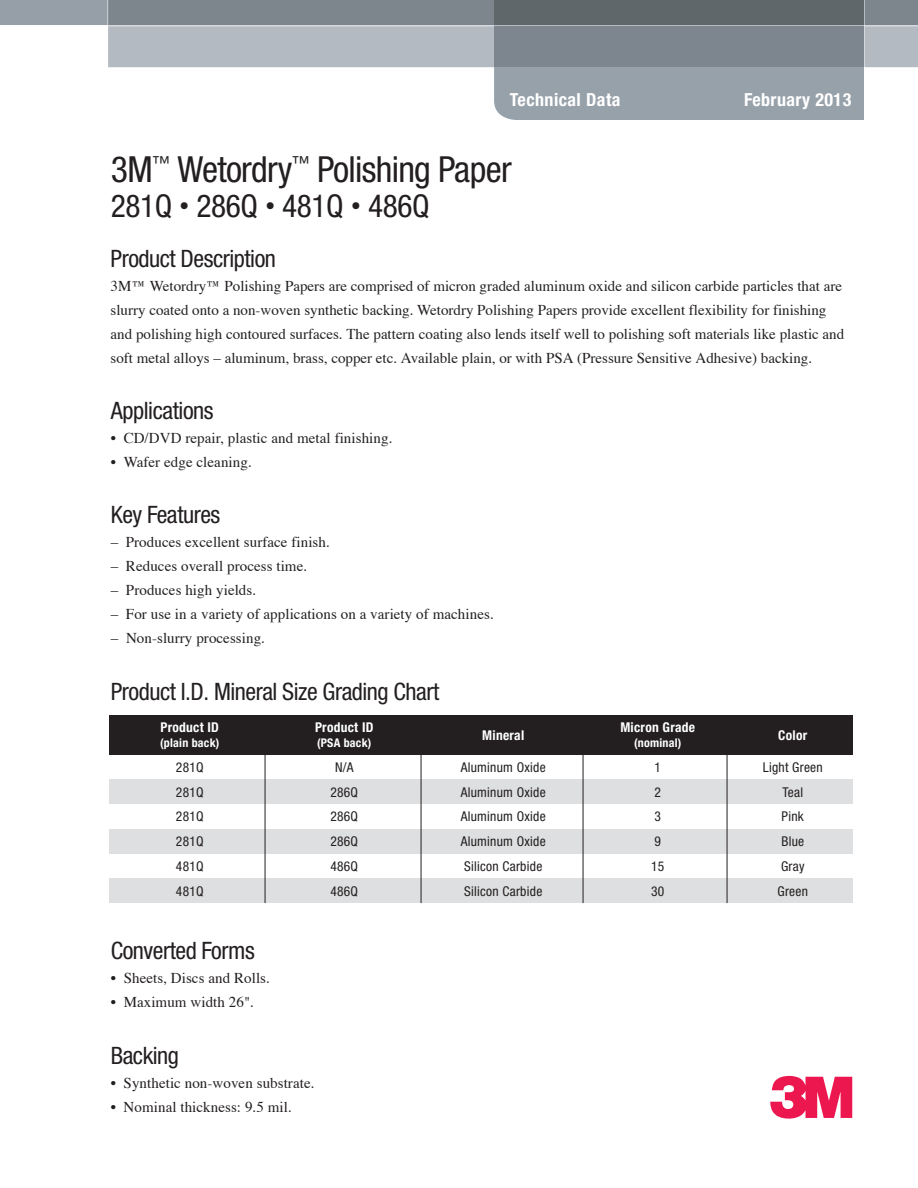
<style>
.page{position:relative;width:918px;height:1188px;background:#fff}
.page>*{position:absolute;margin:0;border:0;box-sizing:border-box;transform-origin:0 0}
.t1{font:60px "Logo 3 M Font";color:#ed174f}
.t2{font:condensed 36px "Helvetica Neue";letter-spacing:-.02em;color:#231f20}
.t3{font:condensed 31.5px "Helvetica Neue";letter-spacing:-.015em;color:#231f20}
.t4{font:condensed 24px "Helvetica Neue";letter-spacing:-.02em;color:#231f20}
.t5{font:700 condensed 18px "Helvetica Neue";letter-spacing:.025em;color:#fff}
.t6{font:15px/24px "Times";color:#231f20}
.t7{font:condensed 13.5px "Helvetica Neue";letter-spacing:.02em;color:#231f20}
.t8{font:700 condensed 13.5px "Helvetica Neue";letter-spacing:.02em;color:#fff}
.t9{font:700 condensed 12px "Helvetica Neue";letter-spacing:.02em;color:#fff}
.s1{font-family:"Helvetica";font-stretch:normal}
</style>
<div class="page">
<div style="left:494px;top:67px;width:370px;height:53px;background:#97a1aa"></div>
<svg style="left:0;top:0;width:918px;height:67px;background:#949ba2"></svg>
<div style="left:109px;top:715px;width:744px;height:40px;background:#231f20"></div>
<div style="left:109px;top:780px;width:744px;height:24px;background:#dedfe0"></div>
<div style="left:109px;top:829px;width:744px;height:25px;background:#dedfe0"></div>
<div style="left:109px;top:879px;width:744px;height:24px;background:#dedfe0"></div>
<hr style="left:265px;top:753px;width:1px;height:150px;background:#231f20">
<hr style="left:421px;top:753px;width:1px;height:150px;background:#231f20">
<hr style="left:583px;top:753px;width:1px;height:150px;background:#231f20">
<hr style="left:727px;top:753px;width:1px;height:150px;background:#231f20">
<p class="t5" style="left:510px;top:94px;width:112px">Technical Data</p>
<p class="t5" style="left:744px;top:94px;width:109px">February 2013</p>
<h2 class="t2" style="left:111px;top:156px;width:402px">3M<sup>™</sup> Wetordry<sup>™</sup> Polishing Paper</h2>
<h3 class="t3" style="left:111px;top:194px;width:320px">281Q <span class="s1">•</span> 286Q <span class="s1">•</span> 481Q <span class="s1">•</span> 486Q</h3>
<h3 class="t4" style="left:111px;top:250px;width:167px">Product Description</h3>
<p class="t6" style="left:111px;top:275px;width:735px">3M™ Wetordry™ Polishing Papers are comprised of micron graded aluminum oxide and silicon carbide particles that are slurry coated onto a non-woven synthetic backing. Wetordry Polishing Papers provide excellent flexibility for finishing and polishing high contoured surfaces. The pattern coating also lends itself well to polishing soft materials like plastic and soft metal alloys – aluminum, brass, copper etc. Available plain, or with PSA (Pressure Sensitive Adhesive) backing.</p>
<h3 class="t4" style="left:111px;top:402px;width:104px">Applications</h3>
<p class="t6" style="left:111px;top:427px;width:283px">• CD/DVD repair, plastic and metal finishing.</p>
<p class="t6" style="left:111px;top:451px;width:142px">• Wafer edge cleaning.</p>
<h3 class="t4" style="left:111px;top:506px;width:111px">Key Features</h3>
<p class="t6" style="left:111px;top:531px;width:221px">– Produces excellent surface finish.</p>
<p class="t6" style="left:111px;top:555px;width:198px">– Reduces overall process time.</p>
<p class="t6" style="left:111px;top:579px;width:147px">– Produces high yields.</p>
<p class="t6" style="left:111px;top:603px;width:384px">– For use in a variety of applications on a variety of machines.</p>
<p class="t6" style="left:111px;top:627px;width:156px">– Non-slurry processing.</p>
<h3 class="t4" style="left:111px;top:683px;width:330px">Product I.D. Mineral Size Grading Chart</h3>
<p class="t8" style="left:161px;top:722px;width:60px">Product ID</p>
<p class="t8" style="left:315px;top:722px;width:60px">Product ID</p>
<p class="t8" style="left:482px;top:730px;width:44px">Mineral</p>
<p class="t8" style="left:620px;top:722px;width:76px">Micron Grade</p>
<p class="t8" style="left:778px;top:730px;width:30px">Color</p>
<p class="t9" style="left:160px;top:739px;width:61px">(plain back)</p>
<p class="t9" style="left:317px;top:739px;width:56px">(PSA back)</p>
<p class="t9" style="left:634px;top:739px;width:49px">(nominal)</p>
<p class="t7" style="left:176px;top:762px;width:29px">281Q</p>
<p class="t7" style="left:335px;top:762px;width:20px">N/A</p>
<p class="t7" style="left:461px;top:762px;width:87px">Aluminum Oxide</p>
<p class="t7" style="left:655px;top:762px;width:8px">1</p>
<p class="t7" style="left:763px;top:762px;width:62px">Light Green</p>
<p class="t7" style="left:176px;top:787px;width:29px">281Q</p>
<p class="t7" style="left:330px;top:787px;width:29px">286Q</p>
<p class="t7" style="left:461px;top:787px;width:87px">Aluminum Oxide</p>
<p class="t7" style="left:655px;top:787px;width:8px">2</p>
<p class="t7" style="left:782px;top:787px;width:22px">Teal</p>
<p class="t7" style="left:176px;top:812px;width:29px">281Q</p>
<p class="t7" style="left:330px;top:812px;width:29px">286Q</p>
<p class="t7" style="left:461px;top:812px;width:87px">Aluminum Oxide</p>
<p class="t7" style="left:655px;top:812px;width:8px">3</p>
<p class="t7" style="left:782px;top:812px;width:24px">Pink</p>
<p class="t7" style="left:176px;top:836px;width:29px">281Q</p>
<p class="t7" style="left:330px;top:836px;width:29px">286Q</p>
<p class="t7" style="left:461px;top:836px;width:87px">Aluminum Oxide</p>
<p class="t7" style="left:655px;top:836px;width:8px">9</p>
<p class="t7" style="left:781px;top:836px;width:24px">Blue</p>
<p class="t7" style="left:176px;top:861px;width:29px">481Q</p>
<p class="t7" style="left:330px;top:861px;width:29px">486Q</p>
<p class="t7" style="left:464px;top:861px;width:80px">Silicon Carbide</p>
<p class="t7" style="left:651px;top:861px;width:15px">15</p>
<p class="t7" style="left:781px;top:861px;width:25px">Gray</p>
<p class="t7" style="left:176px;top:886px;width:29px">481Q</p>
<p class="t7" style="left:330px;top:886px;width:29px">486Q</p>
<p class="t7" style="left:464px;top:886px;width:80px">Silicon Carbide</p>
<p class="t7" style="left:651px;top:886px;width:15px">30</p>
<p class="t7" style="left:778px;top:886px;width:32px">Green</p>
<h3 class="t4" style="left:111px;top:942px;width:145px">Converted Forms</h3>
<p class="t6" style="left:111px;top:968px;width:161px">• Sheets, Discs and Rolls.</p>
<p class="t6" style="left:111px;top:992px;width:145px">• Maximum width 26".</p>
<h3 class="t4" style="left:111px;top:1047px;width:70px">Backing</h3>
<p class="t6" style="left:111px;top:1072px;width:205px">• Synthetic non-woven substrate.</p>
<p class="t6" style="left:111px;top:1096px;width:183px">• Nominal thickness: 9.5 mil.</p>
<h1 class="t1" style="left:770px;top:1068px;width:97px">3</h1>
</div>
